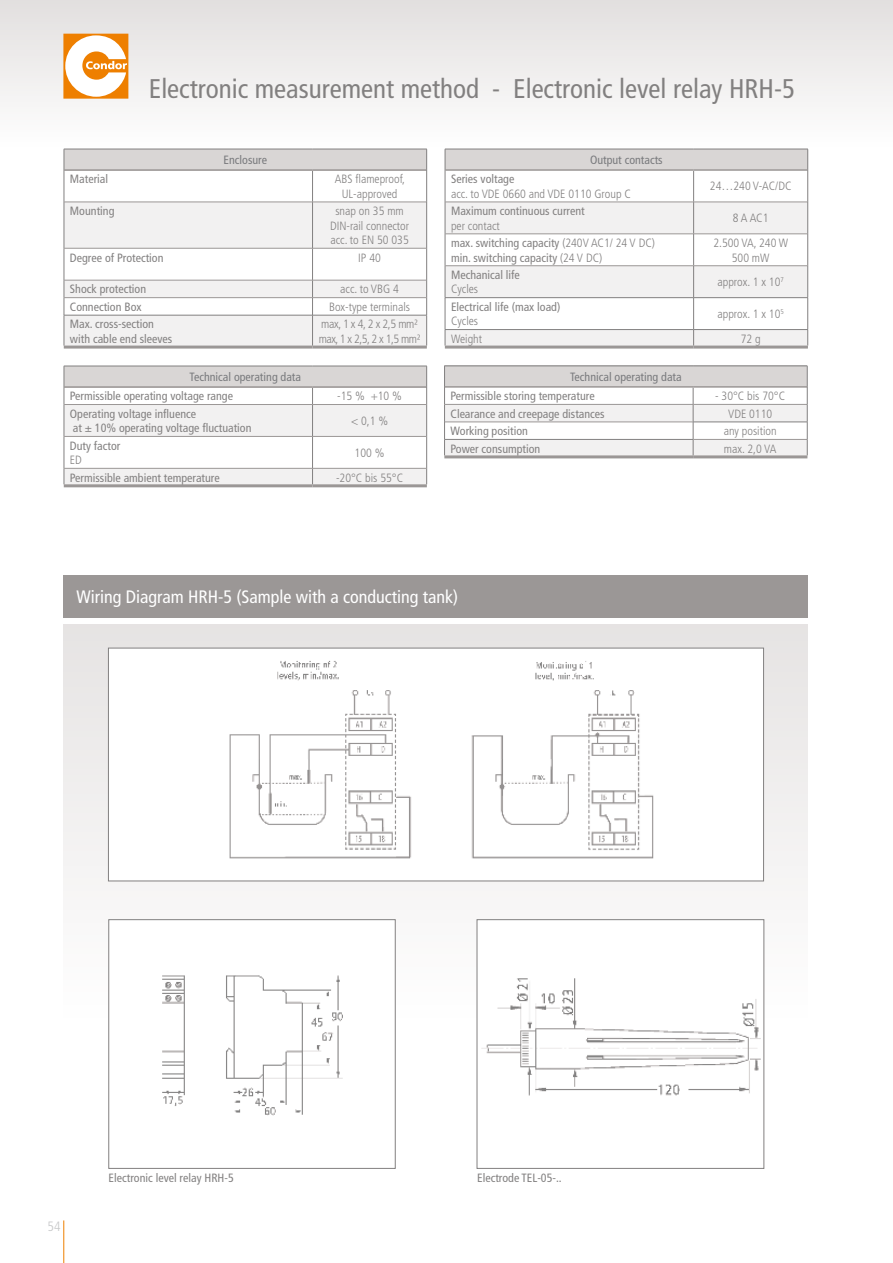
<style>
.page{position:relative;width:893px;height:1263px;background:#fff}
.page>*{position:absolute;margin:0;border:0;box-sizing:border-box;transform-origin:0 0}
.t1{font:condensed 27px "Frutiger LT Std";color:#828080}
.t2{font:condensed 18px "Frutiger LT Std";color:#fff}
.t3{font:300 condensed 13.5px "Frutiger LT Std";color:#c6c7c8}
.t4{font:condensed 12px/14.4px "Frutiger LT Std";color:#828080}
.t5{font:300 condensed 12px/14.4px "Frutiger LT Std";color:#828080;text-align:center}
.t6{font:condensed 12px "Frutiger LT Std";color:#797a7d}
.t7{font:300 condensed 12px/14.4px "Frutiger LT Std";letter-spacing:-.035em;color:#828080}
.s1{font-weight:300}
</style>
<div class="page">
<div style="left:0;top:0;width:893px;height:149px;background:linear-gradient(to bottom,#e2dfde,#fffffe)"></div>
<hr style="left:63px;top:1220px;width:1px;height:43px;background:#ee7f00">
<div style="left:64px;top:34px;width:64px;height:64px;border:1px solid #ee7f00"></div>
<svg style="left:65px;top:35px;width:62px;height:62px"></svg>
<div style="left:64px;top:624px;width:744px;height:404px;background:linear-gradient(to bottom,#e6e4e3,#fdfdfd)"></div>
<div style="left:64px;top:575px;width:744px;height:43px;background:#9b9796"></div>
<div style="left:108px;top:648px;width:655px;height:233px;background:#fff"></div>
<img style="left:229px;top:660px;width:425px;height:199px">
<div style="left:108px;top:648px;width:656px;height:233px;border:1px solid #828080"></div>
<div style="left:109px;top:920px;width:286px;height:248px;background:#fff"></div>
<img style="left:162px;top:975px;width:181px;height:141px">
<div style="left:477px;top:920px;width:287px;height:248px;background:#fff"></div>
<img style="left:481px;top:978px;width:280px;height:118px">
<div style="left:477px;top:919px;width:287px;height:249px;border:1px solid #828080"></div>
<div style="left:64px;top:149px;width:363px;height:21px;background:#d9d6d5"></div>
<svg style="left:65px;top:203px;width:361px;height:143px;fill:#f2f1f1"></svg>
<hr style="left:64px;top:346px;width:249px;height:3px;background:#9b9796">
<hr style="left:313px;top:346px;width:114px;height:3px;background:#9b9796">
<svg style="left:64px;top:150px;width:1px;height:19px"></svg>
<hr style="left:64px;top:149px;width:249px;height:1px;background:#828080">
<hr style="left:313px;top:149px;width:114px;height:1px;background:#828080">
<svg style="left:426px;top:149px;width:1px;height:21px"></svg>
<hr style="left:64px;top:170px;width:1px;height:32px;background:#828080">
<hr style="left:64px;top:169px;width:249px;height:2px;background:#9b9796">
<hr style="left:312px;top:171px;width:1px;height:31px;background:#828080">
<hr style="left:313px;top:169px;width:113px;height:2px;background:#9b9796">
<hr style="left:426px;top:170px;width:1px;height:32px;background:#828080">
<hr style="left:64px;top:202px;width:1px;height:46px;background:#828080">
<hr style="left:64px;top:202px;width:249px;height:1px;background:#9b9796">
<hr style="left:312px;top:202px;width:1px;height:46px;background:#828080">
<hr style="left:313px;top:202px;width:113px;height:1px;background:#9b9796">
<hr style="left:426px;top:202px;width:1px;height:46px;background:#828080">
<hr style="left:64px;top:248px;width:1px;height:32px;background:#828080">
<hr style="left:64px;top:248px;width:249px;height:1px;background:#9b9796">
<hr style="left:312px;top:248px;width:1px;height:32px;background:#828080">
<hr style="left:313px;top:248px;width:113px;height:1px;background:#9b9796">
<hr style="left:426px;top:248px;width:1px;height:32px;background:#828080">
<hr style="left:64px;top:280px;width:249px;height:1px;background:#9b9796">
<hr style="left:313px;top:280px;width:113px;height:1px;background:#9b9796">
<svg style="left:64px;top:280px;width:1px;height:35px"></svg>
<hr style="left:64px;top:297px;width:249px;height:1px;background:#9b9796">
<svg style="left:312px;top:281px;width:1px;height:34px"></svg>
<hr style="left:313px;top:297px;width:113px;height:1px;background:#9b9796">
<svg style="left:426px;top:280px;width:1px;height:35px"></svg>
<hr style="left:64px;top:315px;width:1px;height:31px;background:#828080">
<hr style="left:64px;top:315px;width:249px;height:1px;background:#828080">
<hr style="left:312px;top:315px;width:1px;height:31px;background:#828080">
<hr style="left:313px;top:315px;width:114px;height:1px;background:#828080">
<hr style="left:426px;top:315px;width:1px;height:31px;background:#828080">
<hr style="left:445px;top:346px;width:249px;height:3px;background:#9b9796">
<svg style="left:445px;top:149px;width:363px;height:198px"></svg>
<hr style="left:694px;top:346px;width:114px;height:3px;background:#9b9796">
<hr style="left:64px;top:484px;width:249px;height:3px;background:#9b9796">
<hr style="left:313px;top:484px;width:114px;height:3px;background:#9b9796">
<svg style="left:64px;top:366px;width:363px;height:120px"></svg>
<hr style="left:444px;top:455px;width:249px;height:3px;background:#9b9796">
<svg style="left:444px;top:366px;width:364px;height:91px"></svg>
<hr style="left:693px;top:455px;width:114px;height:3px;background:#9b9796">
<h1 class="t1" style="left:149px;top:73px;width:648px">Electronic measurement method - Electronic level relay HRH-5</h1>
<p class="t6" style="left:224px;top:153px;width:45px">Enclosure</p>
<p class="t4" style="left:70px;top:172px;width:40px">Material</p>
<p class="t5" style="left:335px;top:172px;width:72px">ABS flameproof,<br>UL-approved</p>
<p class="t4" style="left:70px;top:204px;width:46px">Mounting</p>
<p class="t5" style="left:330px;top:204px;width:81px">snap on 35 mm<br>DIN-rail connector acc. to EN 50 035</p>
<p class="t4" style="left:70px;top:250px;width:95px">Degree of Protection</p>
<p class="t5" style="left:358px;top:250px;width:24px">IP 40</p>
<p class="t4" style="left:70px;top:282px;width:78px">Shock protection</p>
<p class="t5" style="left:340px;top:282px;width:60px">acc. to VBG 4</p>
<p class="t4" style="left:70px;top:300px;width:73px">Connection Box</p>
<p class="t5" style="left:329px;top:300px;width:83px">Box-type terminals</p>
<p class="t4" style="left:70px;top:317px;width:104px">Max. cross-section with cable end sleeves</p>
<p class="t7" style="left:319px;top:317px;width:103px">max, 1 x 4, 2 x 2,5 mm² max, 1 x 2,5, 2 x 1,5 mm²</p>
<p class="t6" style="left:190px;top:370px;width:113px">Technical operating data</p>
<p class="t4" style="left:70px;top:389px;width:165px">Permissible operating voltage range</p>
<p class="t5" style="left:337px;top:389px;width:66px">-15 % +10 %</p>
<p class="t4" style="left:70px;top:406px;width:183px">Operating voltage influence<br>at ± 10% operating voltage fluctuation</p>
<p class="t5" style="left:351px;top:414px;width:39px">&lt; 0,1 %</p>
<p class="t4" style="left:70px;top:438px;width:52px">Duty factor</p>
<p class="t5" style="left:70px;top:453px;width:13px">ED</p>
<p class="t5" style="left:355px;top:446px;width:31px">100 %</p>
<p class="t4" style="left:70px;top:470px;width:151px">Permissible ambient temperature</p>
<p class="t5" style="left:336px;top:470px;width:69px">-20°C bis 55°C</p>
<p class="t6" style="left:590px;top:153px;width:74px">Output contacts</p>
<p class="t4" style="left:451px;top:172px;width:65px">Series voltage</p>
<p class="t5" style="left:451px;top:186px;width:181px">acc. to VDE 0660 and VDE 0110 Group C</p>
<p class="t4" style="left:451px;top:204px;width:135px">Maximum continuous current</p>
<p class="t5" style="left:451px;top:218px;width:50px">per contact</p>
<p class="t5" style="left:710px;top:179px;width:83px">24…240 V-AC/DC</p>
<p class="t5" style="left:733px;top:211px;width:37px">8 A AC1</p>
<p class="t4" style="left:451px;top:236px;width:205px">max. switching capacity <span class="s1">(240V AC1/ 24 V DC) </span>min. switching capacity <span class="s1">(24 V DC)</span></p>
<p class="t5" style="left:713px;top:236px;width:76px">2.500 VA, 240 W<br>500 mW</p>
<p class="t4" style="left:451px;top:268px;width:70px">Mechanical life</p>
<p class="t5" style="left:451px;top:282px;width:29px">Cycles</p>
<p class="t5" style="left:717px;top:275px;width:68px">approx. 1 x 10<sup>7</sup></p>
<p class="t4" style="left:451px;top:300px;width:111px">Electrical life (max load)</p>
<p class="t5" style="left:451px;top:314px;width:29px">Cycles</p>
<p class="t5" style="left:717px;top:307px;width:68px">approx. 1 x 10<sup>5</sup></p>
<p class="t5" style="left:451px;top:332px;width:33px">Weight</p>
<p class="t5" style="left:741px;top:332px;width:21px">72 g</p>
<p class="t6" style="left:570px;top:370px;width:113px">Technical operating data</p>
<p class="t4" style="left:451px;top:389px;width:146px">Permissible storing temperature</p>
<p class="t5" style="left:715px;top:389px;width:71px">- 30°C bis 70°C</p>
<p class="t4" style="left:451px;top:406px;width:156px">Clearance and creepage distances</p>
<p class="t5" style="left:728px;top:406px;width:46px">VDE 0110</p>
<p class="t4" style="left:451px;top:424px;width:79px">Working position</p>
<p class="t5" style="left:724px;top:424px;width:54px">any position</p>
<p class="t4" style="left:451px;top:441px;width:91px">Power consumption</p>
<p class="t5" style="left:724px;top:441px;width:54px">max. 2,0 VA</p>
<h2 class="t2" style="left:77px;top:587px;width:383px">Wiring Diagram HRH-5 (Sample with a conducting tank)</h2>
<p class="t3" style="left:48px;top:1218px;width:14px">54</p>
<p class="t4" style="left:109px;top:1170px;width:127px">Electronic level relay HRH-5</p>
<p class="t4" style="left:477px;top:1170px;width:86px">Electrode TEL-05-..</p>
</div>
